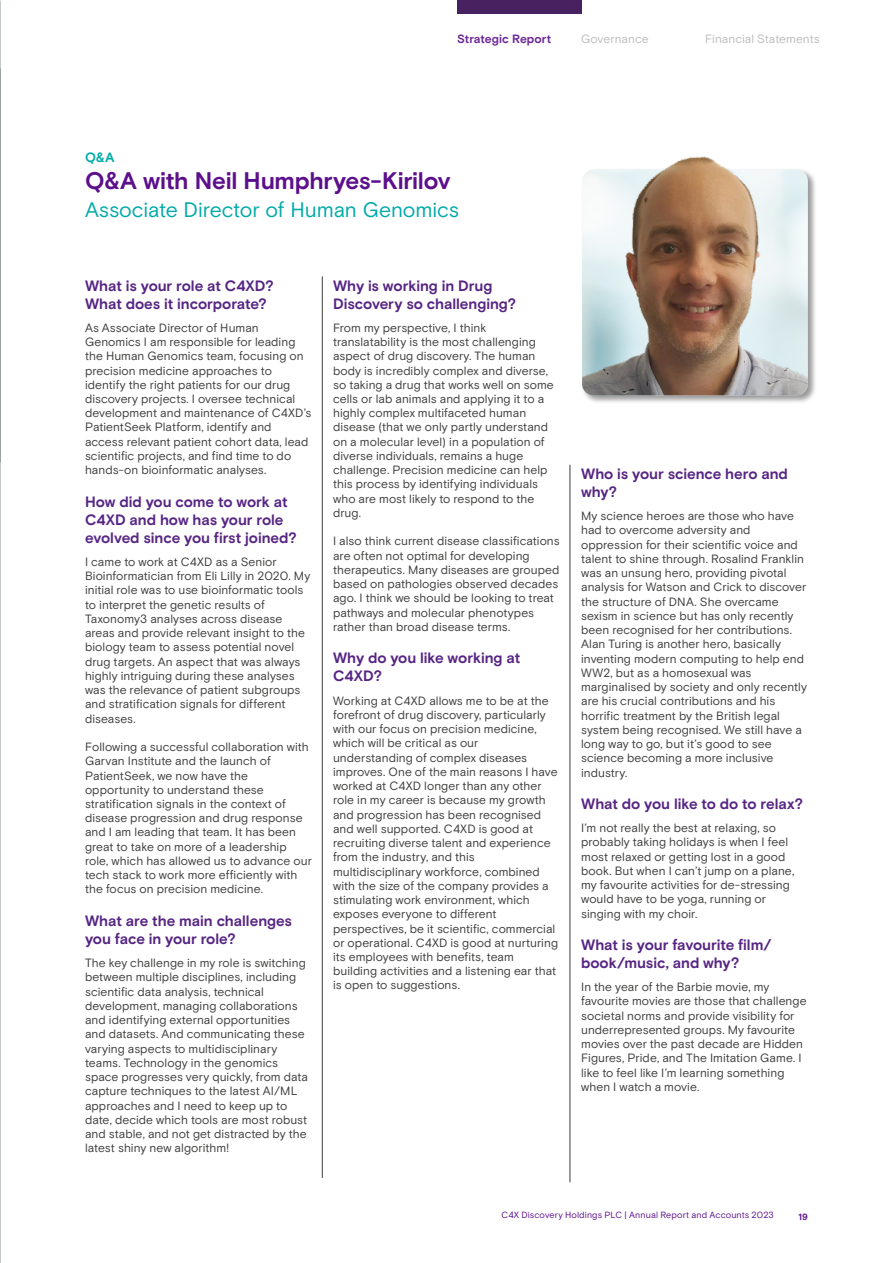
<style>
.page{position:relative;width:893px;height:1263px;background:#fff}
.page>*{position:absolute;margin:0;border:0;box-sizing:border-box;transform-origin:0 0}
.t1{font:700 24px "Basis Grotesque Pro";letter-spacing:-.01em;color:#5c0f8b}
.t2{font:21px "Basis Grotesque Pro";letter-spacing:-.005em;color:#00aaa8}
.t3{font:700 15px/18px "Basis Grotesque Pro";letter-spacing:-.005em;color:#562583}
.t4{font:700 13.5px "Basis Grotesque Pro";color:#00aaa8}
.t5{font:12px/14.2px "Basis Grotesque Pro";letter-spacing:.005em;color:#3c3c3b}
.t6{font:12px "Basis Grotesque Pro";color:#bcbcbc}
.t7{font:700 12px "Basis Grotesque Pro";letter-spacing:.005em;color:#6c2797}
.t8{font:9px "Basis Grotesque Pro";letter-spacing:.01em;color:#5c0f8b}
.t9{font:700 9px "Basis Grotesque Pro";color:#5c0f8b}
</style>
<div class="page">
<svg style="left:0;top:68px;width:1px;height:395px"></svg>
<hr style="left:322px;top:276px;width:1px;height:902px;background:#3c3c3b">
<hr style="left:570px;top:465px;width:1px;height:717px;background:#3c3c3b">
<div style="left:581px;top:168px;width:236px;height:236px;background:#000;opacity:.4"></div>
<img style="left:582px;top:156px;width:226px;height:239px">
<div style="left:457px;top:0;width:124px;height:13px;background:#482260"></div>
<p class="t7" style="left:457px;top:31px;width:96px">Strategic Report</p>
<p class="t6" style="left:581px;top:31px;width:69px">Governance</p>
<p class="t6" style="left:705px;top:31px;width:116px">Financial Statements</p>
<p class="t4" style="left:85px;top:149px;width:31px">Q&amp;A</p>
<h1 class="t1" style="left:85px;top:166px;width:367px">Q&amp;A with Neil Humphryes-Kirilov</h1>
<h2 class="t2" style="left:85px;top:197px;width:376px">Associate Director of Human Genomics</h2>
<p class="t3" style="left:85px;top:277px;width:190px">What is your role at C4XD?<br>What does it incorporate?</p>
<p class="t5" style="left:85px;top:321px;width:228px">As Associate Director of Human Genomics I am responsible for leading the Human Genomics team, focusing on precision medicine approaches to identify the right patients for our drug discovery projects. I oversee technical development and maintenance of C4XD’s PatientSeek Platform, identify and access relevant patient cohort data, lead scientific projects, and find time to do hands-on bioinformatic analyses.</p>
<p class="t3" style="left:85px;top:493px;width:213px">How did you come to work at<br>C4XD and how has your role evolved since you first joined?</p>
<p class="t5" style="left:85px;top:555px;width:227px">I came to work at C4XD as a Senior Bioinformatician from Eli Lilly in 2020. My initial role was to use bioinformatic tools to interpret the genetic results of Taxonomy3 analyses across disease areas and provide relevant insight to the biology team to assess potential novel drug targets. An aspect that was always highly intriguing during these analyses was the relevance of patient subgroups and stratification signals for different diseases.</p>
<p class="t5" style="left:85px;top:740px;width:228px">Following a successful collaboration with Garvan Institute and the launch of PatientSeek, we now have the opportunity to understand these stratification signals in the context of disease progression and drug response and I am leading that team. It has been great to take on more of a leadership role, which has allowed us to advance our tech stack to work more efficiently with the focus on precision medicine.</p>
<p class="t3" style="left:85px;top:912px;width:209px">What are the main challenges you face in your role?</p>
<p class="t5" style="left:85px;top:956px;width:225px">The key challenge in my role is switching between multiple disciplines, including scientific data analysis, technical development, managing collaborations and identifying external opportunities and datasets. And communicating these varying aspects to multidisciplinary teams. Technology in the genomics space progresses very quickly, from data capture techniques to the latest AI/ML approaches and I need to keep up to date, decide which tools are most robust and stable, and not get distracted by the latest shiny new algorithm!</p>
<p class="t3" style="left:333px;top:277px;width:184px">Why is working in Drug<br>Discovery so challenging?</p>
<p class="t5" style="left:333px;top:321px;width:222px">From my perspective, I think translatability is the most challenging aspect of drug discovery. The human body is incredibly complex and diverse, so taking a drug that works well on some cells or lab animals and applying it to a highly complex multifaceted human disease (that we only partly understand on a molecular level) in a population of diverse individuals, remains a huge challenge. Precision medicine can help this process by identifying individuals who are most likely to respond to the drug.</p>
<p class="t5" style="left:333px;top:534px;width:228px">I also think current disease classifications are often not optimal for developing therapeutics. Many diseases are grouped based on pathologies observed decades ago. I think we should be looking to treat pathways and molecular phenotypes rather than broad disease terms.</p>
<p class="t3" style="left:333px;top:650px;width:189px">Why do you like working at<br>C4XD?</p>
<p class="t5" style="left:333px;top:693px;width:226px">Working at C4XD allows me to be at the forefront of drug discovery, particularly with our focus on precision medicine, which will be critical as our understanding of complex diseases improves. One of the main reasons I have worked at C4XD longer than any other role in my career is because my growth and progression has been recognised and well supported. C4XD is good at recruiting diverse talent and experience from the industry, and this multidisciplinary workforce, combined with the size of the company provides a stimulating work environment, which exposes everyone to different perspectives, be it scientific, commercial or operational. C4XD is good at nurturing its employees with benefits, team building activities and a listening ear that is open to suggestions.</p>
<p class="t3" style="left:581px;top:465px;width:208px">Who is your science hero and why?</p>
<p class="t5" style="left:581px;top:509px;width:227px">My science heroes are those who have had to overcome adversity and oppression for their scientific voice and talent to shine through. Rosalind Franklin was an unsung hero, providing pivotal analysis for Watson and Crick to discover the structure of DNA. She overcame sexism in science but has only recently been recognised for her contributions.<br>Alan Turing is another hero, basically inventing modern computing to help end WW2, but as a homosexual was marginalised by society and only recently are his crucial contributions and his horrific treatment by the British legal system being recognised. We still have a long way to go, but it’s good to see science becoming a more inclusive industry.</p>
<p class="t3" style="left:581px;top:795px;width:223px">What do you like to do to relax?</p>
<p class="t5" style="left:581px;top:821px;width:215px">I’m not really the best at relaxing, so probably taking holidays is when I feel most relaxed or getting lost in a good book. But when I can’t jump on a plane, my favourite activities for de-stressing would have to be yoga, running or singing with my choir.</p>
<p class="t3" style="left:581px;top:936px;width:192px">What is your favourite film/ book/music, and why?</p>
<p class="t5" style="left:581px;top:980px;width:227px">In the year of the Barbie movie, my favourite movies are those that challenge societal norms and provide visibility for underrepresented groups. My favourite movies over the past decade are Hidden Figures, Pride, and The Imitation Game. I like to feel like I’m learning something when I watch a movie.</p>
<p class="t8" style="left:501px;top:1210px;width:274px">C4X Discovery Holdings PLC | Annual Report and Accounts 2023</p>
<p class="t9" style="left:798px;top:1212px;width:11px">19</p>
</div>
